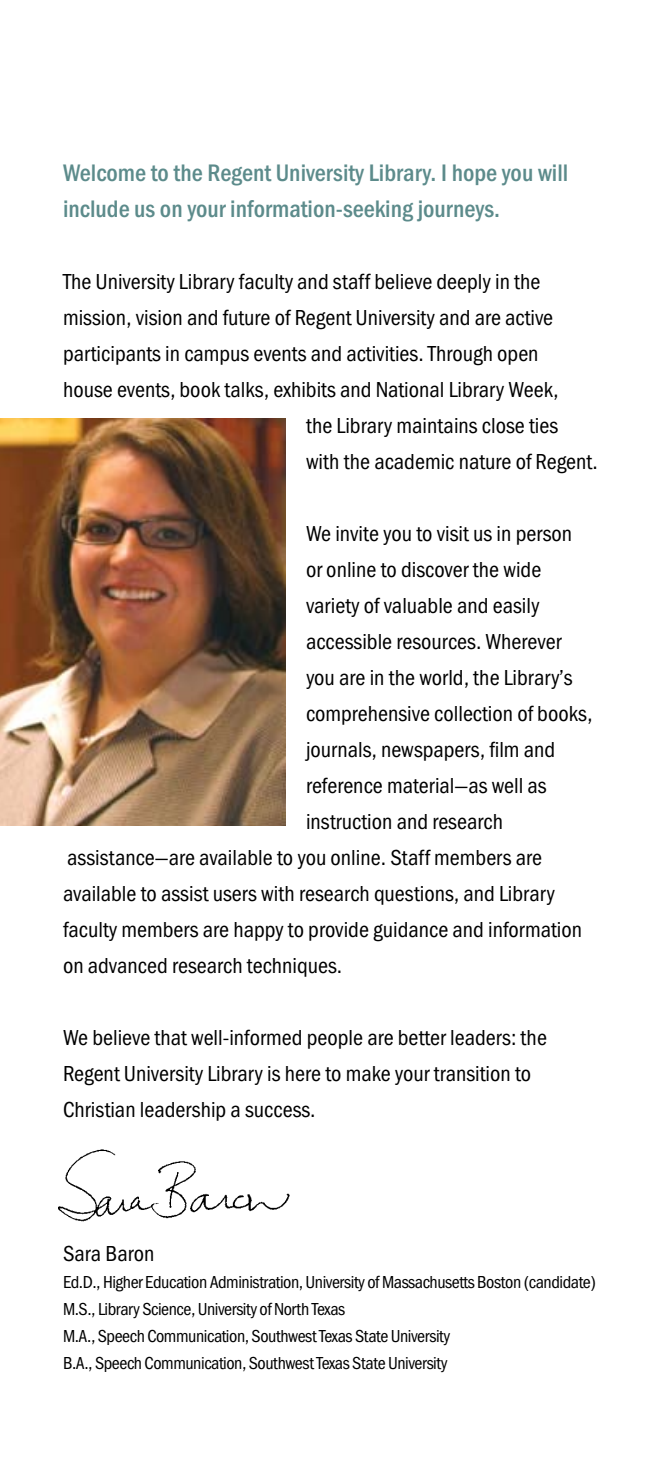
<style>
.page{position:relative;width:648px;height:1458px;background:#fff}
.page>*{position:absolute;margin:0;border:0;box-sizing:border-box;transform-origin:0 0}
.t1{font:700 24.75px/36px "Franklin Gothic Cond";color:#5c8b8b}
.t2{font:22.5px/36px "Franklin Gothic Cond";color:#000}
.t3{font:18px/27px "Franklin Gothic Cond";letter-spacing:-.025em;color:#000}
</style>
<div class="page">
<img style="left:0;top:418px;width:286px;height:407px">
<img style="left:59px;top:1149px;width:230px;height:73px">
<p class="t1" style="left:63px;top:155px;width:507px">Welcome to the Regent University Library. I hope you will include us on your information-seeking journeys.</p>
<p class="t2" style="left:63px;top:263px;width:479px">The University Library faculty and staff believe deeply in the</p>
<p class="t2" style="left:63px;top:299px;width:492px">mission, vision and future of Regent University and are active</p>
<p class="t2" style="left:63px;top:335px;width:477px">participants in campus events and activities. Through open</p>
<p class="t2" style="left:63px;top:371px;width:497px">house events, book talks, exhibits and National Library Week,</p>
<p class="t2" style="left:306px;top:407px;width:254px">the Library maintains close ties</p>
<p class="t2" style="left:306px;top:443px;width:293px">with the academic nature of Regent.</p>
<p class="t2" style="left:306px;top:515px;width:268px">We invite you to visit us in person</p>
<p class="t2" style="left:306px;top:551px;width:237px">or online to discover the wide</p>
<p class="t2" style="left:306px;top:587px;width:235px">variety of valuable and easily</p>
<p class="t2" style="left:306px;top:623px;width:257px">accessible resources. Wherever</p>
<p class="t2" style="left:306px;top:659px;width:268px">you are in the world, the Library’s</p>
<p class="t2" style="left:306px;top:695px;width:288px">comprehensive collection of books,</p>
<p class="t2" style="left:306px;top:731px;width:251px">journals, newspapers, film and</p>
<p class="t2" style="left:306px;top:767px;width:242px">reference material—as well as</p>
<p class="t2" style="left:306px;top:803px;width:199px">instruction and research</p>
<p class="t2" style="left:67px;top:839px;width:476px">assistance—are available to you online. Staff members are</p>
<p class="t2" style="left:63px;top:875px;width:493px">available to assist users with research questions, and Library</p>
<p class="t2" style="left:63px;top:911px;width:521px">faculty members are happy to provide guidance and information</p>
<p class="t2" style="left:63px;top:947px;width:281px">on advanced research techniques.</p>
<p class="t2" style="left:63px;top:1019px;width:485px">We believe that well-informed people are better leaders: the<br>Regent University Library is here to make your transition to<br>Christian leadership a success.</p>
<p class="t2" style="left:63px;top:1235px;width:93px">Sara Baron</p>
<p class="t3" style="left:63px;top:1268px;width:535px">Ed.D., Higher Education Administration, University of Massachusetts Boston (candidate)<br>M.S., Library Science, University of North Texas<br>M.A., Speech Communication, Southwest Texas State University<br>B.A., Speech Communication, Southwest Texas State University</p>
</div>
